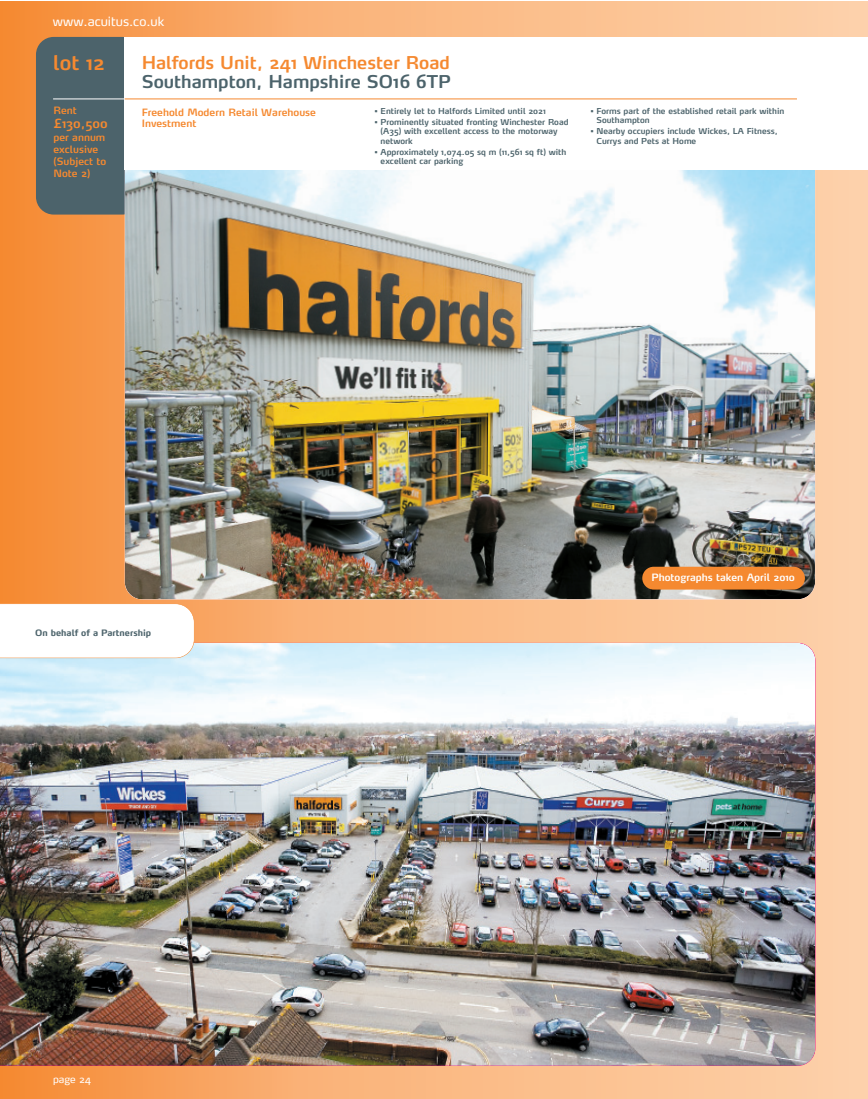
<style>
.page{position:relative;width:868px;height:1099px;background:#fff}
.page>*{position:absolute;margin:0;border:0;box-sizing:border-box;transform-origin:0 0}
.t1{font:600 20px "Max";color:#f58930}
.t2{font:600 17.5px "Max";color:#f58930}
.t3{font:600 17.5px "Max";color:#4c636b}
.t4{font:12.5px "Max";color:#fff}
.t5{font:600 12.5px "Max";color:#f58930}
.t6{font:600 10px/12px "Max";color:#f58930}
.t7{font:600 10px "Max";color:#fff}
.t8{font:10px "Max";color:#fff}
.t9{font:700 8.75px "Max";color:#4c636b}
.t10{font:600 8.12px/9.4px "Max";color:#4c636b}
</style>
<div class="page">
<div style="left:293px;top:1px;width:575px;height:1098px;background:linear-gradient(to right,#fab277,#fdd1ac)"></div>
<div style="left:2px;top:1px;width:291px;height:1098px;background:linear-gradient(to right,#f58931,#fab077)"></div>
<hr style="left:0;top:1px;width:2px;height:1098px;background:#f58930">
<div style="left:36px;top:37px;width:104px;height:178px;background:#4c636b;border-radius:18px"></div>
<img style="left:125px;top:170px;width:690px;height:429px">
<img style="left:0;top:643px;width:815px;height:423px">
<svg style="left:0;top:603px;width:194px;height:55px"></svg>
<div style="left:125px;top:37px;width:743px;height:133px;background:#fff"></div>
<hr style="left:53px;top:99px;width:72px;height:1px;background:#fff">
<hr style="left:125px;top:99px;width:672px;height:1px;background:#f58930">
<div style="left:642px;top:567px;width:162px;height:22px;background:#f58930;border-radius:11px"></div>
<h3 class="t4" style="left:53px;top:17px;width:113px">www.acuitus.co.uk</h3>
<h1 class="t1" style="left:53px;top:56px;width:53px">lot 12</h1>
<p class="t6" style="left:53px;top:106px;width:25px">Rent</p>
<h3 class="t5" style="left:53px;top:119px;width:56px">£130,500</h3>
<p class="t6" style="left:53px;top:133px;width:54px">per annum exclusive (Subject to<br>Note 2)</p>
<h2 class="t2" style="left:142px;top:56px;width:310px">Halfords Unit, 241 Winchester Road</h2>
<h2 class="t3" style="left:142px;top:75px;width:310px">Southampton, Hampshire SO16 6TP</h2>
<p class="t6" style="left:142px;top:108px;width:176px;line-height:11.2px">Freehold Modern Retail Warehouse<br>Investment</p>
<p class="t10" style="left:374px;top:107px;width:173px">• Entirely let to Halfords Limited until 2021</p>
<p class="t10" style="left:380px;top:118px;width:189px;text-indent:-6px">• Prominently situated fronting Winchester Road (A35) with excellent access to the motorway network</p>
<p class="t10" style="left:380px;top:148px;width:187px;text-indent:-6px">• Approximately 1,074.05 sq m (11,561 sq ft) with excellent car parking</p>
<p class="t10" style="left:596px;top:107px;width:189px;text-indent:-6px">• Forms part of the established retail park within<br>Southampton</p>
<p class="t10" style="left:596px;top:128px;width:183px;text-indent:-6px">• Nearby occupiers include Wickes, LA Fitness,<br>Currys and Pets at Home</p>
<p class="t9" style="left:35px;top:630px;width:117px">On behalf of a Partnership</p>
<p class="t7" style="left:651px;top:574px;width:145px">Photographs taken April 2010</p>
<p class="t8" style="left:53px;top:1076px;width:40px">page 24</p>
</div>
